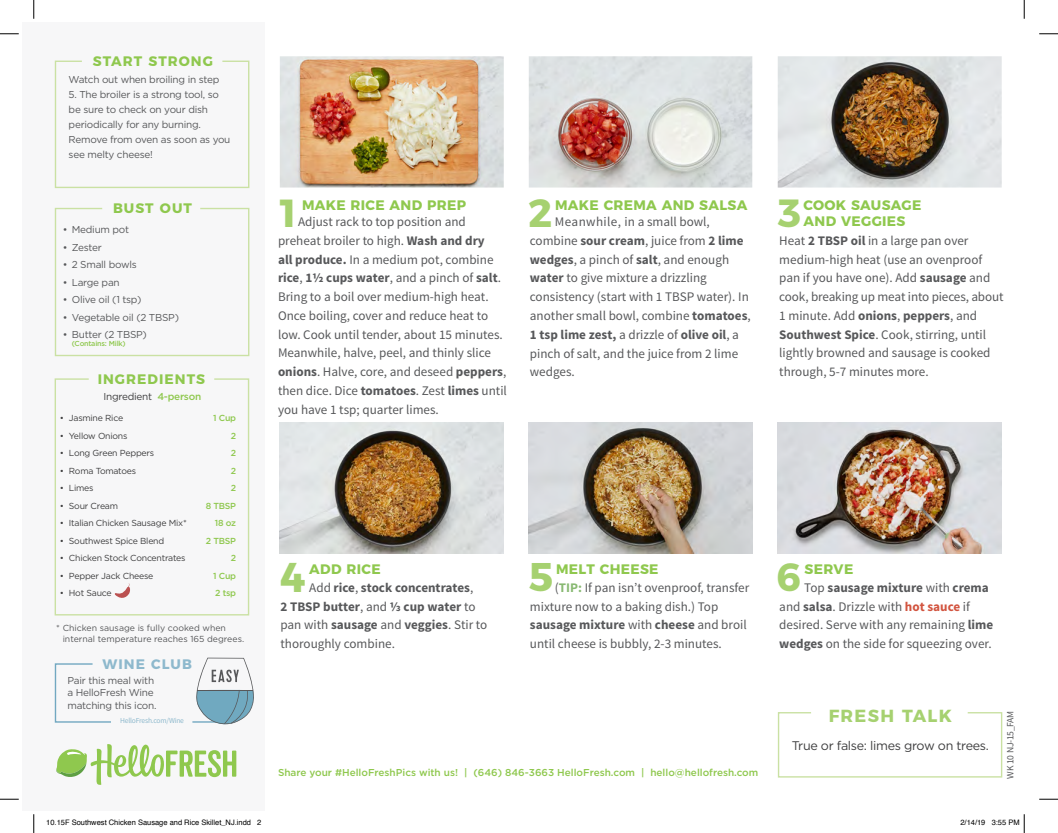
<style>
.page{position:relative;width:1058px;height:833px;background:#fff}
.page>*{position:absolute;margin:0;border:0;box-sizing:border-box;transform-origin:0 0}
.t1{font:700 41.5px "Montserrat";color:#a6d170}
.t2{font:700 39.88px "Montserrat";color:#a6d170}
.t3{font:700 39.25px "Montserrat";color:#a6d170}
.t4{font:700 39.12px "Montserrat";color:#a6d170}
.t5{font:700 17.5px "Montserrat";letter-spacing:.075em;color:#a6d170}
.t6{font:700 13.75px/16.2px "Montserrat";letter-spacing:.025em;color:#8fc84e}
.t7{font:700 13.75px "Montserrat";letter-spacing:.075em;color:#8fc84e}
.t8{font:700 13.75px "Montserrat";letter-spacing:.075em;color:#8eb9cd}
.t9{font:13.12px/18.8px "Source Sans Pro";color:#57585a}
.t10{font:700 13.12px/18.8px "Source Sans Pro";color:#57585a}
.t11{font:12.5px "Gotham";letter-spacing:-.025em;color:#3e3e3f}
.t12{font:10px/15px "Gotham";letter-spacing:-.025em;color:#57585a}
.t13{font:500 10px "Gotham";color:#8fc84e}
.t14{font:10px "Gotham";letter-spacing:-.025em;color:#3e3e3f}
.t15{font:9.62px "Source Sans Pro";letter-spacing:-.025em;color:#57585a}
.t16{font:8.75px "Gotham";letter-spacing:-.025em;color:#3e3e3f}
.t17{font:8.75px/10.5px "Gotham";color:#57585a}
.t18{font:500 8.75px/17.5px "Gotham";letter-spacing:-.025em;color:#8fc84e;text-align:right}
.t19{font:7.5px "Helvetica";color:#000}
.t20{font:7.5px "Source Sans Pro";letter-spacing:-.025em;color:#8eb9cd}
.t21{font:500 7.25px "Gotham";letter-spacing:-.025em;color:#8fc84e}
.s1{font-weight:700}
.s2{font-weight:500;color:#8fc84e}
.s3{font-weight:400}
.s4{font-weight:700;color:#88b972}
.s5{font-weight:700;color:#d2543f}
</style>
<div class="page">
<div style="left:23px;top:23px;width:241px;height:787px;background:#f7f7f8"></div>
<svg style="left:54px;top:207px;width:196px;height:150px"></svg>
<svg style="left:54px;top:60px;width:196px;height:128px"></svg>
<svg style="left:54px;top:663px;width:57px;height:60px"></svg>
<svg style="left:777px;top:712px;width:226px;height:66px"></svg>
<svg style="left:56px;top:744px;width:180px;height:40px"></svg>
<svg style="left:54px;top:378px;width:196px;height:238px"></svg>
<svg style="left:114px;top:583px;width:16px;height:18px"></svg>
<img style="left:280px;top:56px;width:224px;height:131px">
<img style="left:529px;top:56px;width:223px;height:131px">
<img style="left:529px;top:422px;width:223px;height:131px">
<img style="left:280px;top:422px;width:224px;height:131px">
<img style="left:777px;top:56px;width:224px;height:131px">
<img style="left:777px;top:422px;width:224px;height:131px">
<svg style="left:193px;top:657px;width:61px;height:68px"></svg>
<svg style="left:0;top:33px;width:19px;height:2px"></svg>
<svg style="left:1039px;top:33px;width:19px;height:2px"></svg>
<svg style="left:0;top:798px;width:19px;height:2px"></svg>
<svg style="left:1039px;top:798px;width:19px;height:2px"></svg>
<svg style="left:33px;top:0;width:2px;height:19px"></svg>
<svg style="left:33px;top:814px;width:2px;height:19px"></svg>
<svg style="left:1023px;top:0;width:2px;height:19px"></svg>
<svg style="left:1023px;top:814px;width:2px;height:19px"></svg>
<p class="t7" style="left:93px;top:49px;width:122px">START STRONG</p>
<p class="t12" style="left:69px;top:71px;width:152px">Watch out when broiling in step</p>
<p class="t12" style="left:69px;top:86px;width:163px">5. The broiler is a strong tool, so be sure to check on your dish periodically for any burning.<br>Remove from oven as soon as you see melty cheese!</p>
<h3 class="t4" style="left:276px;top:181px;width:26px">1</h3>
<h3 class="t3" style="left:528px;top:181px;width:26px">2</h3>
<h3 class="t3" style="left:777px;top:181px;width:26px">3</h3>
<p class="t6" style="left:113px;top:199px;width:80px">BUST OUT</p>
<p class="t6" style="left:302px;top:196px;width:165px">MAKE RICE AND PREP</p>
<p class="t6" style="left:555px;top:196px;width:194px">MAKE CREMA AND SALSA</p>
<p class="t6" style="left:803px;top:196px;width:119px">COOK SAUSAGE<br>AND VEGGIES</p>
<p class="t9" style="left:278px;top:212px;width:230px;text-indent:20px">Adjust rack to top position and preheat broiler to high. <span class="s1">Wash and dry<br>all produce.</span> In a medium pot, combine <span class="s1">rice</span>, <span class="s1">1½ cups water</span>, and a pinch of <span class="s1">salt</span>.<br>Bring to a boil over medium-high heat.<br>Once boiling, cover and reduce heat to low. Cook until tender, about 15 minutes.<br>Meanwhile, halve, peel, and thinly slice <span class="s1">onions</span>. Halve, core, and deseed <span class="s1">peppers</span>, then dice. Dice <span class="s1">tomatoes</span>. Zest <span class="s1">limes</span> until you have 1 tsp; quarter limes.</p>
<p class="t9" style="left:530px;top:213px;width:222px;text-indent:25px">Meanwhile, in a small bowl, combine <span class="s1">sour cream</span>, juice from <span class="s1">2 lime wedges</span>, a pinch of <span class="s1">salt</span>, and enough <span class="s1">water</span> to give mixture a drizzling consistency (start with 1 TBSP water). In another small bowl, combine <span class="s1">tomatoes</span>,<br><span class="s1">1 tsp lime zest,</span> a drizzle of <span class="s1">olive oil</span>, a pinch of salt, and the juice from 2 lime wedges.</p>
<p class="t12" style="left:63px;top:222px;width:68px">• Medium pot</p>
<p class="t12" style="left:63px;top:239px;width:41px">• Zester</p>
<p class="t12" style="left:63px;top:257px;width:75px">• 2 Small bowls</p>
<p class="t12" style="left:63px;top:274px;width:58px">• Large pan</p>
<p class="t12" style="left:63px;top:292px;width:80px">• Olive oil (1 tsp)</p>
<p class="t12" style="left:63px;top:309px;width:118px">• Vegetable oil (2 TBSP)</p>
<p class="t12" style="left:63px;top:327px;width:86px">• Butter (2 TBSP)</p>
<p class="t9" style="left:779px;top:231px;width:226px">Heat <span class="s1">2 TBSP oil</span> in a large pan over medium-high heat (use an ovenproof pan if you have one). Add <span class="s1">sausage</span> and cook, breaking up meat into pieces, about 1 minute. Add <span class="s1">onions</span>, <span class="s1">peppers</span>, and <span class="s1">Southwest Spice</span>. Cook, stirring, until lightly browned and sausage is cooked through, 5-7 minutes more.</p>
<p class="t21" style="left:72px;top:338px;width:55px">(Contains: Milk)</p>
<p class="t7" style="left:98px;top:367px;width:109px">INGREDIENTS</p>
<p class="t14" style="left:103px;top:390px;width:99px">Ingredient <span class="s2">4-person</span></p>
<p class="t16" style="left:60px;top:412px;width:65px">• Jasmine Rice</p>
<p class="t16" style="left:60px;top:430px;width:69px">• Yellow Onions</p>
<p class="t16" style="left:60px;top:447px;width:96px">• Long Green Peppers</p>
<p class="t16" style="left:60px;top:465px;width:78px">• Roma Tomatoes</p>
<p class="t16" style="left:60px;top:482px;width:35px">• Limes</p>
<p class="t16" style="left:60px;top:500px;width:60px">• Sour Cream</p>
<p class="t16" style="left:60px;top:517px;width:128px">• Italian Chicken Sausage Mix*</p>
<p class="t16" style="left:60px;top:535px;width:106px">• Southwest Spice Blend</p>
<p class="t16" style="left:60px;top:552px;width:127px">• Chicken Stock Concentrates</p>
<p class="t16" style="left:60px;top:570px;width:95px">• Pepper Jack Cheese</p>
<p class="t16" style="left:60px;top:587px;width:53px">• Hot Sauce</p>
<p class="t18" style="left:206px;top:409px;width:32px">1 Cup<br>2<br>2<br>2<br>2<br>8 TBSP<br>18 oz<br>2 TBSP<br>2<br>1 Cup<br>2 tsp</p>
<h1 class="t1" style="left:280px;top:543px;width:27px">4</h1>
<h2 class="t2" style="left:529px;top:544px;width:26px">5</h2>
<h3 class="t3" style="left:776px;top:545px;width:26px">6</h3>
<p class="t6" style="left:309px;top:560px;width:73px">ADD RICE</p>
<p class="t6" style="left:556px;top:560px;width:104px">MELT CHEESE</p>
<p class="t6" style="left:804px;top:560px;width:50px">SERVE</p>
<p class="t10" style="left:280px;top:578px;width:208px;text-indent:29px"><span class="s3">Add</span> rice<span class="s3">,</span> stock concentrates<span class="s3">,<br></span>2 TBSP butter<span class="s3">, and</span> ⅓ cup water <span class="s3">to pan with</span> sausage <span class="s3">and</span> veggies<span class="s3">. Stir to thoroughly combine.</span></p>
<p class="t9" style="left:530px;top:578px;width:221px;text-indent:25px">(<span class="s4">TIP:</span> If pan isn’t ovenproof, transfer mixture now to a baking dish.) Top <span class="s1">sausage mixture</span> with <span class="s1">cheese</span> and broil until cheese is bubbly, 2-3 minutes.</p>
<p class="t9" style="left:779px;top:578px;width:215px;text-indent:25px">Top <span class="s1">sausage mixture</span> with <span class="s1">crema </span>and <span class="s1">salsa</span>. Drizzle with <span class="s5">hot sauce</span> if desired. Serve with any remaining <span class="s1">lime wedges</span> on the side for squeezing over.</p>
<p class="t17" style="left:63px;top:622px;width:183px;text-indent:-6px">* Chicken sausage is fully cooked when internal temperature reaches 165 degrees.</p>
<p class="t8" style="left:103px;top:653px;width:91px">WINE CLUB</p>
<p class="t12" style="left:68px;top:673px;width:90px;line-height:12.5px">Pair this meal with a HelloFresh Wine matching this icon.</p>
<p class="t20" style="left:120px;top:716px;width:65px">HelloFresh.com/Wine</p>
<p class="t13" style="left:278px;top:766px;width:482px">Share your #HelloFreshPics with us! | (646) 846-3663 HelloFresh.com | hello@hellofresh.com</p>
<h3 class="t5" style="left:828px;top:701px;width:125px">FRESH TALK</h3>
<p class="t11" style="left:791px;top:737px;width:199px">True or false: limes grow on trees.</p>
<p class="t15" style="left:1004px;top:778px;width:69px;rotate:-90deg">WK 10 NJ-15_FAM</p>
<p class="t19" style="left:46px;top:817px;width:217px">10.15F Southwest Chicken Sausage and Rice Skillet_NJ.indd 2</p>
<p class="t19" style="left:960px;top:817px;width:61px">2/14/19 3:55 PM</p>
</div>
